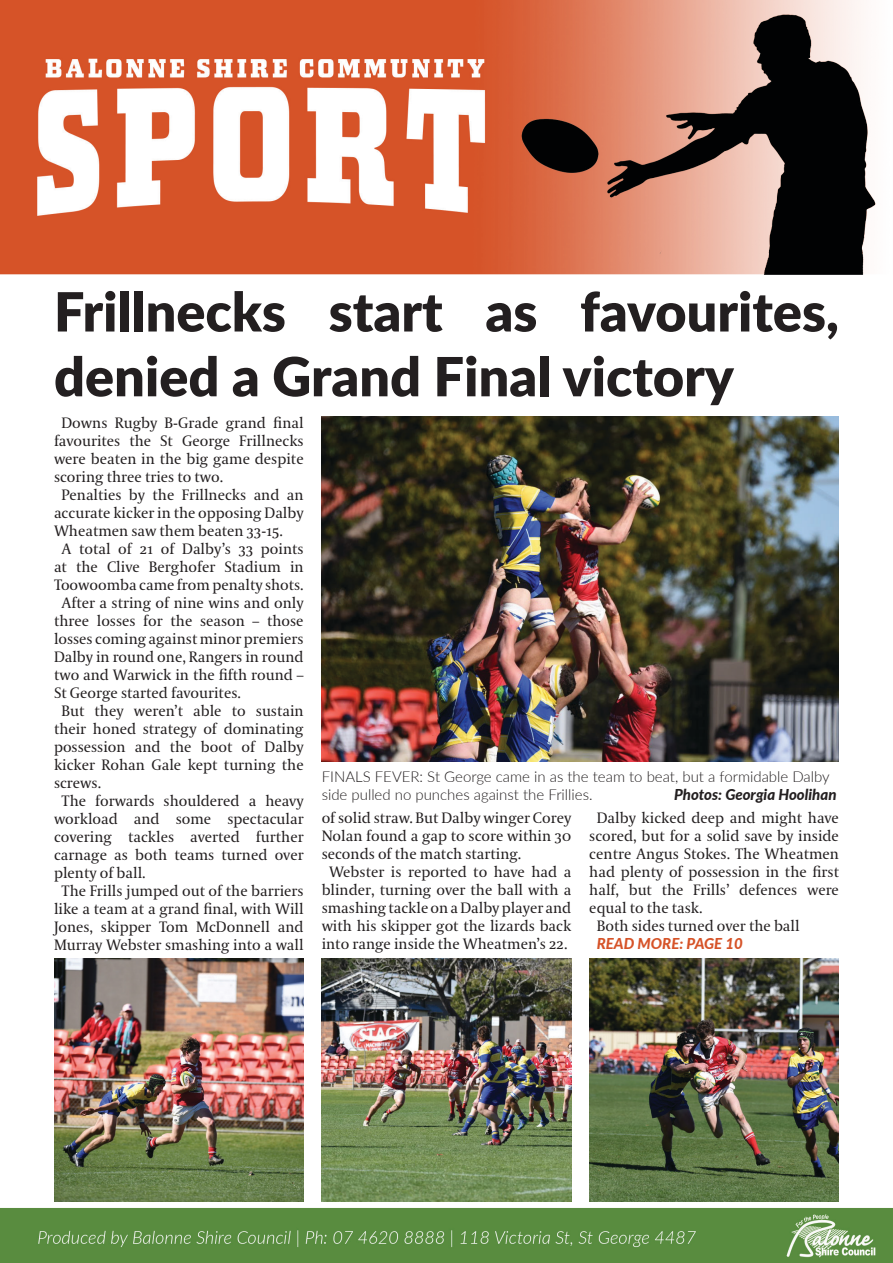
<style>
.page{position:relative;width:893px;height:1263px;background:#fff}
.page>*{position:absolute;margin:0;border:0;box-sizing:border-box;transform-origin:0 0}
.t1{font:900 54px/64.8px "Lato";color:#231f20}
.t2{font:15px/18px "Coranto 2";color:#231f20;text-align:justify}
.t3{font:300 15px/18px "Lato";color:#231f20}
.t4{font:italic 800 15px "Lato";color:#231f20}
.t5{font:italic 800 15px "Lato";color:#d65328}
</style>
<div class="page">
<img style="left:0;top:0;width:893px;height:1263px">
<img style="left:322px;top:416px;width:517px;height:345px">
<img style="left:54px;top:958px;width:250px;height:244px">
<img style="left:322px;top:958px;width:249px;height:244px">
<img style="left:589px;top:958px;width:250px;height:244px">
<p class="t1" style="left:54px;top:277px;width:786px">Frillnecks start as favourites, denied a Grand Final victory</p>
<p class="t2" style="left:54px;top:414px;width:251px;text-indent:8px">Downs Rugby B-Grade grand final favourites the St George Frillnecks were beaten in the big game despite scoring three tries to two.</p>
<p class="t2" style="left:54px;top:486px;width:251px;text-indent:8px">Penalties by the Frillnecks and an accurate kicker in the opposing Dalby Wheatmen saw them beaten 33-15.</p>
<p class="t2" style="left:54px;top:540px;width:251px;text-align:center">A total of 21 of Dalby’s 33 points at the Clive Berghofer Stadium in<br>Toowoomba came from penalty shots.</p>
<p class="t2" style="left:54px;top:594px;width:251px;text-indent:8px">After a string of nine wins and only three losses for the season – those losses coming against minor premiers Dalby in round one, Rangers in round two and Warwick in the fifth round – St George started favourites.</p>
<p class="t2" style="left:54px;top:702px;width:251px;text-indent:8px">But they weren’t able to sustain their honed strategy of dominating possession and the boot of Dalby kicker Rohan Gale kept turning the screws.</p>
<p class="t2" style="left:54px;top:792px;width:251px;text-indent:8px">The forwards shouldered a heavy workload and some spectacular covering tackles averted further carnage as both teams turned over plenty of ball.</p>
<p class="t2" style="left:54px;top:882px;width:251px;text-align:center">The Frills jumped out of the barriers like a team at a grand final, with Will Jones, skipper Tom McDonnell and Murray Webster smashing into a wall</p>
<p class="t3" style="left:322px;top:767px;width:510px">FINALS FEVER: St George came in as the team to beat, but a formidable Dalby side pulled no punches against the Frillies.</p>
<p class="t4" style="left:674px;top:783px;width:164px">Photos: Georgia Hoolihan</p>
<p class="t2" style="left:322px;top:809px;width:251px">of solid straw. But Dalby winger Corey Nolan found a gap to score within 30 seconds of the match starting.</p>
<p class="t2" style="left:322px;top:863px;width:251px;text-align:center">Webster is reported to have had a blinder, turning over the ball with a smashing tackle on a Dalby player and with his skipper got the lizards back into range inside the Wheatmen’s 22.</p>
<p class="t2" style="left:589px;top:809px;width:251px;text-indent:8px">Dalby kicked deep and might have scored, but for a solid save by inside centre Angus Stokes. The Wheatmen had plenty of possession in the first half, but the Frills’ defences were equal to the task.</p>
<p class="t2" style="left:597px;top:917px;width:204px">Both sides turned over the ball</p>
<p class="t5" style="left:597px;top:932px;width:148px">READ MORE: PAGE 10</p>
</div>
